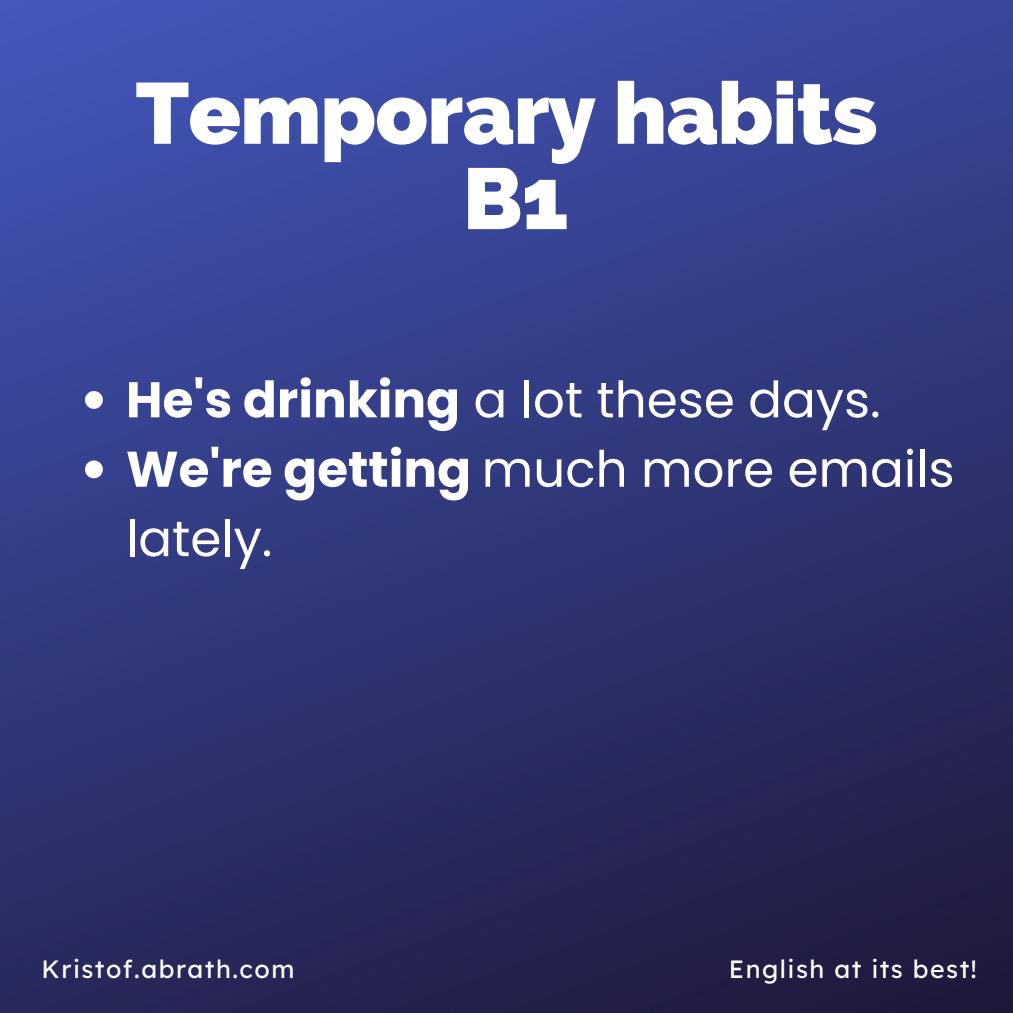
<style>
.page{position:relative;width:1013px;height:1013px;background:#fff}
.page>*{position:absolute;margin:0;border:0;box-sizing:border-box;transform-origin:0 0}
.t1{font:800 86.25px/85.2px "Raleway";letter-spacing:-.01em;color:#fff;text-align:center}
.t2{font:50px/69.4px "Poppins";color:#fff}
.t3{font:25px "Lexend Deca";letter-spacing:.06em;color:#fff}
.s1{font-weight:700}
</style>
<div class="page">
<img style="left:0;top:0;width:1012px;height:1012px">
<svg style="left:85px;top:391px;width:18px;height:18px"></svg>
<svg style="left:85px;top:460px;width:18px;height:18px"></svg>
<h1 class="t1" style="left:135px;top:71px;width:743px">Temporary habits<br>B1</h1>
<p class="t2" style="left:126px;top:365px;width:830px"><span class="s1">He's drinking</span> a lot these days.<br><span class="s1">We're getting</span> much more emails lately.</p>
<p class="t3" style="left:42px;top:953px;width:254px">Kristof.abrath.com</p>
<p class="t3" style="left:729px;top:953px;width:249px">English at its best!</p>
</div>
